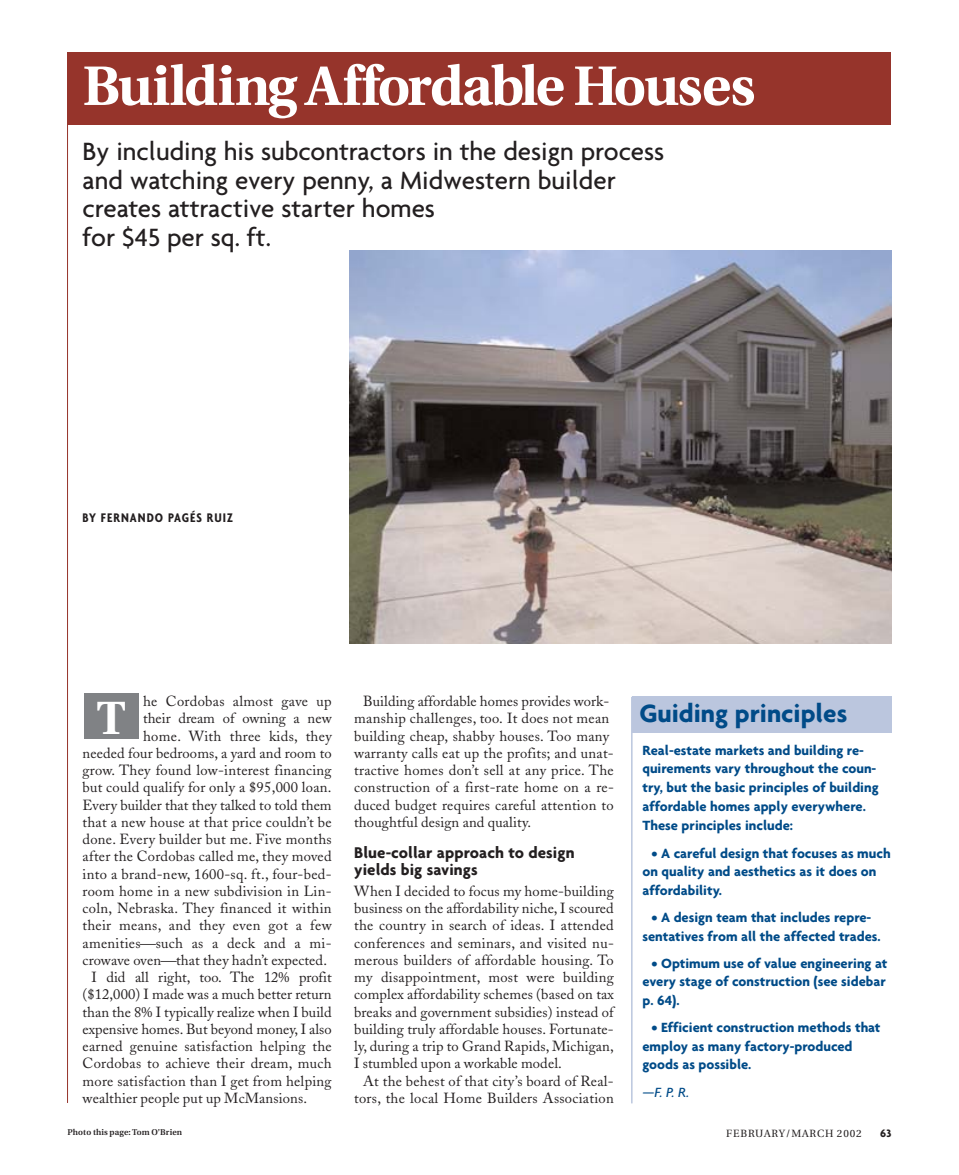
<style>
.page{position:relative;width:959px;height:1175px;background:#fff}
.page>*{position:absolute;margin:0;border:0;box-sizing:border-box;transform-origin:0 0}
.t1{font:700 55.5px "Utopia";letter-spacing:-.025em;color:#fff}
.t2{font:700 46.5px "Utopia";color:#fff}
.t3{font:500 27px/28.5px "Agenda";color:#231f20}
.t4{font:700 27px "Agenda";color:#004b88}
.t5{font:700 16.8px/17.2px "Agenda";letter-spacing:.005em;color:#231f20}
.t6{font:14.55px/17.2px "Adobe Caslon";letter-spacing:.02em;color:#231f20}
.t7{font:14.55px "Adobe Caslon";color:#231f20}
.t8{font:700 14.4px/18.5px "Agenda";color:#004b88}
.t9{font:italic 500 14.4px "Agenda";color:#004b88}
.t10{font:700 condensed 13.5px "Agenda";letter-spacing:.075em;color:#231f20}
.t11{font:700 11.55px "Agenda";color:#231f20}
.t12{font:10.5px "Utopia";letter-spacing:.08em;color:#231f20}
.t13{font:600 8.4px "Utopia";letter-spacing:.015em;color:#231f20}
</style>
<div class="page">
<div style="left:84px;top:693px;width:55px;height:46px;background:#808285"></div>
<img style="left:349px;top:250px;width:542px;height:394px">
<div style="left:68px;top:52px;width:823px;height:73px;background:#96342b"></div>
<div style="left:632px;top:696px;width:259px;height:37px;background:#bbc6de"></div>
<hr style="left:631px;top:697px;width:1px;height:406px;background:#bbc6de">
<hr style="left:67px;top:52px;width:1px;height:1050px;background:#96342b">
<h1 class="t1" style="left:82px;top:64px;width:674px">Building Affordable Houses</h1>
<h3 class="t3" style="left:82px;top:139px;width:583px">By including his subcontractors in the design process and watching every penny, a Midwestern builder creates attractive starter homes<br>for $45 per sq. ft.</h3>
<p class="t10" style="left:82px;top:513px;width:152px">BY FERNANDO PAGÉS RUIZ</p>
<p class="t6" style="left:143px;top:694px;width:190px">he Cordobas almost gave up</p>
<p class="t7" style="left:143px;top:712px;width:190px">their dream of owning a new</p>
<p class="t6" style="left:143px;top:728px;width:190px">home. With three kids, they</p>
<p class="t6" style="left:83px;top:746px;width:251px">needed four bedrooms, a yard and room to</p>
<p class="t6" style="left:83px;top:763px;width:251px">grow. They found low-interest financing</p>
<p class="t6" style="left:83px;top:780px;width:250px">but could qualify for only a $95,000 loan.</p>
<p class="t6" style="left:83px;top:797px;width:250px">Every builder that they talked to told them</p>
<p class="t6" style="left:83px;top:815px;width:250px">that a new house at that price couldn’t be</p>
<p class="t6" style="left:83px;top:832px;width:251px">done. Every builder but me. Five months</p>
<p class="t6" style="left:83px;top:849px;width:251px">after the Cordobas called me, they moved</p>
<p class="t6" style="left:83px;top:866px;width:251px">into a brand-new, 1600-sq. ft., four-bed-</p>
<p class="t6" style="left:83px;top:884px;width:251px">room home in a new subdivision in Lin-</p>
<p class="t6" style="left:83px;top:901px;width:251px">coln, Nebraska. They financed it within</p>
<p class="t6" style="left:83px;top:918px;width:251px">their means, and they even got a few</p>
<p class="t6" style="left:83px;top:935px;width:250px">amenities such as a deck and a mi-</p>
<p class="t6" style="left:83px;top:953px;width:246px">crowave oven that they hadn’t expected.</p>
<p class="t7" style="left:91px;top:971px;width:241px">I did all right, too. The 12% profit</p>
<p class="t6" style="left:82px;top:987px;width:250px">($12,000) I made was a much better return</p>
<p class="t6" style="left:82px;top:1004px;width:251px">than the 8% I typically realize when I build</p>
<p class="t7" style="left:82px;top:1023px;width:251px">expensive homes. But beyond money, I also</p>
<p class="t6" style="left:82px;top:1039px;width:251px">earned genuine satisfaction helping the</p>
<p class="t6" style="left:82px;top:1056px;width:250px">Cordobas to achieve their dream, much</p>
<p class="t6" style="left:82px;top:1073px;width:251px">more satisfaction than I get from helping</p>
<p class="t6" style="left:82px;top:1091px;width:226px">wealthier people put up McMansions.</p>
<h2 class="t2" style="left:97px;top:699px;width:31px">T</h2>
<p class="t6" style="left:354px;top:694px;width:261px;text-indent:9px">Building affordable homes provides work&shy;manship challenges, too. It does not mean building cheap, shabby houses. Too many warranty calls eat up the profits; and unat&shy;tractive homes don’t sell at any price. The construction of a first-rate home on a re&shy;duced budget requires careful attention to thoughtful design and quality.</p>
<p class="t5" style="left:354px;top:844px;width:222px">Blue-collar approach to design yields big savings</p>
<p class="t6" style="left:354px;top:884px;width:261px;text-align:justify">When I decided to focus my home-building business on the affordability niche, I scoured the country in search of ideas. I attended conferences and seminars, and visited nu&shy;merous builders of affordable housing. To my disappointment, most were building complex affordability schemes (based on tax breaks and government subsidies) instead of building truly affordable houses. Fortunate&shy;ly, during a trip to Grand Rapids, Michigan, I stumbled upon a workable model.</p>
<p class="t6" style="left:354px;top:1073px;width:261px;text-align:right">At the behest of that city’s board of Real&shy;tors, the local Home Builders Association</p>
<h3 class="t4" style="left:639px;top:702px;width:209px">Guiding principles</h3>
<p class="t8" style="left:642px;top:741px;width:238px;line-height:18.9px">Real-estate markets and building re&shy;quirements vary throughout the coun&shy;try, but the basic principles of building affordable homes apply everywhere.<br>These principles include:</p>
<p class="t8" style="left:642px;top:845px;width:250px;text-indent:9px">• A careful design that focuses as much on quality and aesthetics as it does on affordability.</p>
<p class="t8" style="left:642px;top:909px;width:240px;text-align:center">• A design team that includes repre&shy;sentatives from all the affected trades.</p>
<p class="t8" style="left:642px;top:955px;width:246px;text-align:justify;text-indent:9px">• Optimum use of value engineering at every stage of construction (see sidebar p. 64).</p>
<p class="t8" style="left:642px;top:1019px;width:239px;text-indent:9px">• Efficient construction methods that employ as many factory-produced goods as possible.</p>
<p class="t9" style="left:642px;top:1086px;width:48px">—F. P. R.</p>
<p class="t13" style="left:68px;top:1128px;width:116px">Photo this page: Tom O’Brien</p>
<p class="t12" style="left:726px;top:1128px;width:137px">FEBRUARY/MARCH 2002</p>
<p class="t11" style="left:880px;top:1128px;width:13px">63</p>
</div>
